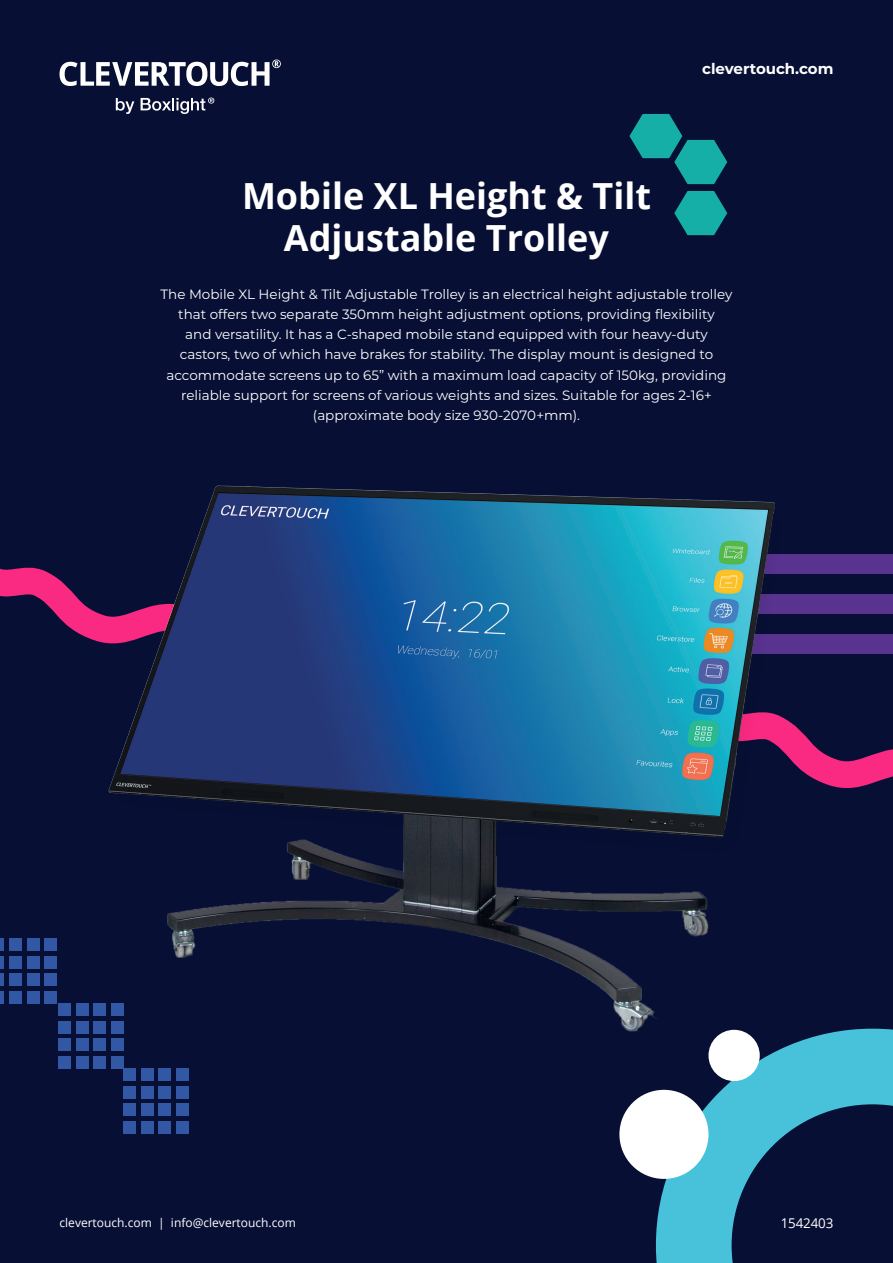
<style>
.page{position:relative;width:893px;height:1263px;background:#071034}
.page>*{position:absolute;margin:0;border:0;box-sizing:border-box;transform-origin:0 0}
.t1{font:700 36px/42px "Open Sans";color:#fff;text-align:center}
.t2{font:700 15px "Montserrat";color:#fff}
.t3{font:13.5px/20.2px "Montserrat";color:#fff;text-align:center}
.t4{font:13.5px "Open Sans";letter-spacing:-.01em;color:#fff}
.t5{font:12px "Open Sans";color:#fff}
</style>
<div class="page">
<div style="left:688px;top:554px;width:205px;height:20px;background:#593390"></div>
<div style="left:688px;top:594px;width:205px;height:20px;background:#593390"></div>
<div style="left:688px;top:634px;width:205px;height:19px;background:#593390"></div>
<svg style="left:60px;top:60px;width:221px;height:26px"></svg>
<svg style="left:116px;top:98px;width:18px;height:16px"></svg>
<svg style="left:141px;top:98px;width:73px;height:16px"></svg>
<svg style="left:629px;top:114px;width:98px;height:70px"></svg>
<svg style="left:674px;top:191px;width:53px;height:44px"></svg>
<div style="left:59px;top:1056px;width:12px;height:12px;background:#3257a5"></div>
<div style="left:76px;top:1056px;width:12px;height:12px;background:#3257a5"></div>
<div style="left:94px;top:1056px;width:12px;height:12px;background:#3257a5"></div>
<div style="left:111px;top:1056px;width:13px;height:12px;background:#3257a5"></div>
<div style="left:59px;top:1003px;width:12px;height:12px;background:#3257a5"></div>
<div style="left:94px;top:1003px;width:12px;height:12px;background:#3257a5"></div>
<div style="left:76px;top:1003px;width:12px;height:12px;background:#3257a5"></div>
<div style="left:59px;top:1039px;width:12px;height:12px;background:#3257a5"></div>
<div style="left:76px;top:1039px;width:12px;height:12px;background:#3257a5"></div>
<div style="left:94px;top:1039px;width:12px;height:12px;background:#3257a5"></div>
<div style="left:59px;top:1021px;width:12px;height:12px;background:#3257a5"></div>
<div style="left:76px;top:1021px;width:12px;height:12px;background:#3257a5"></div>
<div style="left:94px;top:1021px;width:12px;height:12px;background:#3257a5"></div>
<div style="left:124px;top:1121px;width:12px;height:12px;background:#3257a5"></div>
<div style="left:141px;top:1121px;width:12px;height:12px;background:#3257a5"></div>
<div style="left:159px;top:1121px;width:12px;height:12px;background:#3257a5"></div>
<div style="left:176px;top:1121px;width:13px;height:12px;background:#3257a5"></div>
<div style="left:124px;top:1068px;width:12px;height:12px;background:#3257a5"></div>
<div style="left:176px;top:1068px;width:13px;height:12px;background:#3257a5"></div>
<div style="left:159px;top:1068px;width:12px;height:12px;background:#3257a5"></div>
<div style="left:141px;top:1068px;width:12px;height:12px;background:#3257a5"></div>
<div style="left:124px;top:1104px;width:12px;height:12px;background:#3257a5"></div>
<div style="left:176px;top:1104px;width:13px;height:12px;background:#3257a5"></div>
<div style="left:141px;top:1104px;width:12px;height:12px;background:#3257a5"></div>
<div style="left:159px;top:1104px;width:12px;height:12px;background:#3257a5"></div>
<div style="left:124px;top:1086px;width:12px;height:12px;background:#3257a5"></div>
<div style="left:176px;top:1086px;width:13px;height:12px;background:#3257a5"></div>
<div style="left:141px;top:1086px;width:12px;height:12px;background:#3257a5"></div>
<div style="left:159px;top:1086px;width:12px;height:12px;background:#3257a5"></div>
<hr style="left:0;top:991px;width:4px;height:12px;background:#3257a5">
<div style="left:9px;top:991px;width:12px;height:12px;background:#3257a5"></div>
<div style="left:27px;top:991px;width:12px;height:12px;background:#3257a5"></div>
<div style="left:45px;top:991px;width:12px;height:12px;background:#3257a5"></div>
<hr style="left:0;top:938px;width:4px;height:12px;background:#3257a5">
<div style="left:45px;top:938px;width:12px;height:12px;background:#3257a5"></div>
<div style="left:27px;top:938px;width:12px;height:12px;background:#3257a5"></div>
<div style="left:9px;top:938px;width:12px;height:12px;background:#3257a5"></div>
<hr style="left:0;top:974px;width:4px;height:12px;background:#3257a5">
<div style="left:45px;top:974px;width:12px;height:12px;background:#3257a5"></div>
<div style="left:9px;top:974px;width:12px;height:12px;background:#3257a5"></div>
<div style="left:27px;top:974px;width:12px;height:12px;background:#3257a5"></div>
<hr style="left:0;top:956px;width:4px;height:12px;background:#3257a5">
<div style="left:45px;top:956px;width:12px;height:12px;background:#3257a5"></div>
<div style="left:9px;top:956px;width:12px;height:12px;background:#3257a5"></div>
<div style="left:27px;top:956px;width:12px;height:12px;background:#3257a5"></div>
<svg style="left:656px;top:1029px;width:237px;height:234px"></svg>
<div style="left:619px;top:1090px;width:89px;height:89px;background:#fff;border-radius:50%"></div>
<div style="left:708px;top:1030px;width:52px;height:51px;background:#fff;border-radius:50%"></div>
<svg style="left:0;top:567px;width:95px;height:74px"></svg>
<svg style="left:798px;top:653px;width:95px;height:135px"></svg>
<img style="left:95px;top:485px;width:703px;height:571px">
<p class="t1" style="left:242px;top:174px;width:410px">Mobile XL Height &amp; Tilt<br>Adjustable Trolley</p>
<p class="t2" style="left:702px;top:58px;width:133px">clevertouch.com</p>
<p class="t3" style="left:160px;top:283px;width:573px">The Mobile XL Height &amp; Tilt Adjustable Trolley is an electrical height adjustable trolley that offers two separate 350mm height adjustment options, providing flexibility<br>and versatility. It has a C-shaped mobile stand equipped with four heavy-duty castors, two of which have brakes for stability. The display mount is designed to accommodate screens up to 65” with a maximum load capacity of 150kg, providing reliable support for screens of various weights and sizes. Suitable for ages 2-16+ (approximate body size 930-2070+mm).</p>
<p class="t5" style="left:60px;top:1214px;width:238px">clevertouch.com | info@clevertouch.com</p>
<p class="t4" style="left:781px;top:1214px;width:54px">1542403</p>
</div>
